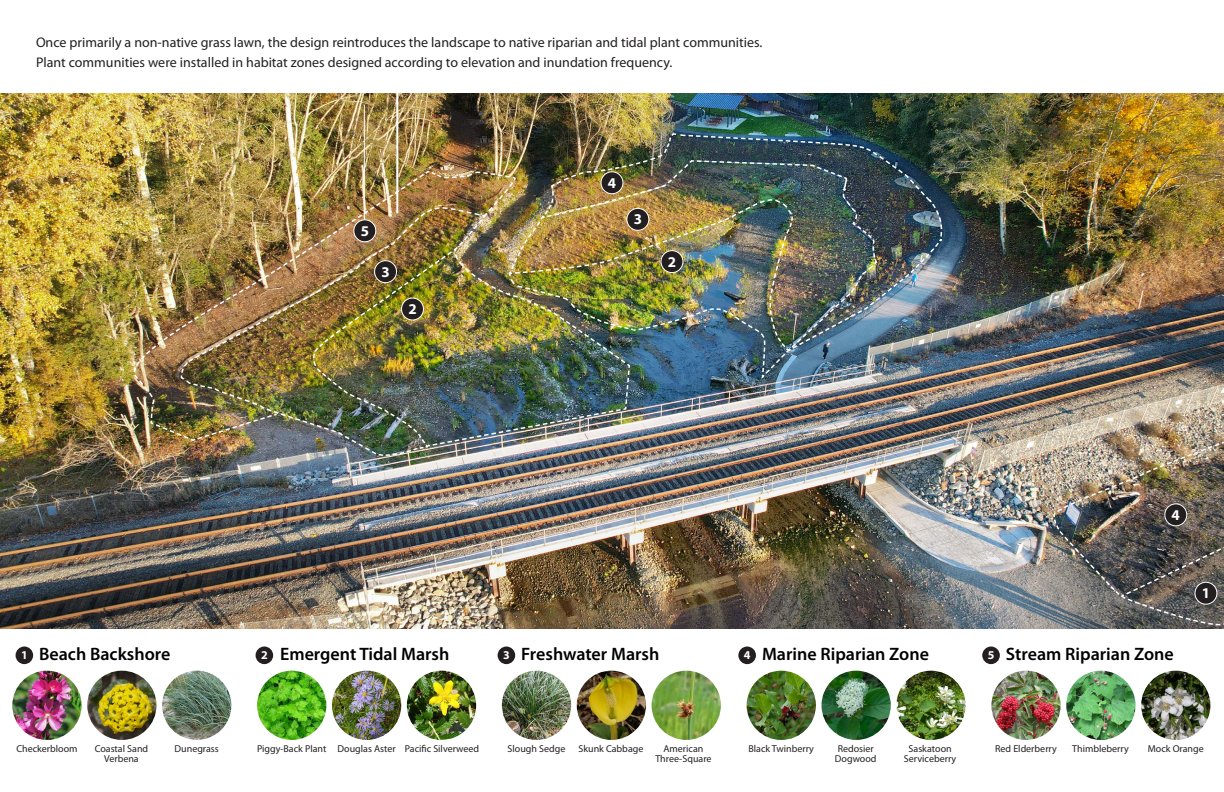
<style>
.page{position:relative;width:1224px;height:792px;background:#fff}
.page>*{position:absolute;margin:0;border:0;box-sizing:border-box;transform-origin:0 0}
._18_pt_Label_-_Bold_Left{font:600 18px "Myriad Pro";color:#000}
._12_pt_Label_-_White_Semibold_Centered{font:700 15px "Myriad Pro";color:#fff}
._14_pt_Caption_-_Black{font:14px/20px "Myriad Pro";color:#231f20}
._12_pt_Label_-_White_Semibold_Centered-2{font:700 12px "Myriad Pro";color:#fff}
._12_pt_Label_-_White_Semibold_Centered-3{font:10px/10px "Myriad Pro";color:#231f20;text-align:center}
</style>
<div class="page">
<img style="left:0;top:94px;width:1224px;height:534px">
<hr style="left:364px;top:105px;width:1px;height:126px;background:#fff">
<hr style="left:396px;top:40px;width:2px;height:173px;background:#fff">
<div style="left:16px;top:647px;width:17px;height:17px;background:#231f20;border-radius:50%"></div>
<div style="left:256px;top:647px;width:17px;height:17px;background:#231f20;border-radius:50%"></div>
<div style="left:498px;top:647px;width:17px;height:17px;background:#231f20;border-radius:50%"></div>
<div style="left:738px;top:647px;width:18px;height:17px;background:#231f20;border-radius:50%"></div>
<div style="left:982px;top:647px;width:18px;height:17px;background:#231f20;border-radius:50%"></div>
<img style="left:131px;top:134px;width:813px;height:323px">
<img style="left:426px;top:247px;width:205px;height:201px">
<img style="left:1053px;top:440px;width:171px;height:187px">
<img style="left:11px;top:670px;width:72px;height:71px;border-radius:36px">
<div style="left:10px;top:669px;width:74px;height:73px;border:2px solid #fff;border-radius:50%"></div>
<img style="left:86px;top:670px;width:71px;height:71px;border-radius:36px">
<div style="left:85px;top:669px;width:73px;height:73px;border:2px solid #fff;border-radius:50%"></div>
<img style="left:161px;top:670px;width:71px;height:71px;border-radius:36px">
<div style="left:160px;top:669px;width:73px;height:73px;border:2px solid #fff;border-radius:50%"></div>
<img style="left:256px;top:670px;width:71px;height:71px;border-radius:36px">
<div style="left:255px;top:669px;width:73px;height:73px;border:2px solid #fff;border-radius:50%"></div>
<img style="left:331px;top:670px;width:71px;height:71px;border-radius:36px">
<div style="left:330px;top:669px;width:73px;height:73px;border:2px solid #fff;border-radius:50%"></div>
<img style="left:406px;top:670px;width:71px;height:71px;border-radius:36px">
<div style="left:405px;top:669px;width:73px;height:73px;border:2px solid #fff;border-radius:50%"></div>
<img style="left:501px;top:670px;width:71px;height:71px;border-radius:36px">
<div style="left:500px;top:669px;width:73px;height:73px;border:2px solid #fff;border-radius:50%"></div>
<img style="left:578px;top:672px;width:67px;height:67px">
<div style="left:575px;top:669px;width:73px;height:73px;border:2px solid #fff;border-radius:50%"></div>
<img style="left:651px;top:670px;width:71px;height:71px;border-radius:36px">
<div style="left:650px;top:669px;width:73px;height:73px;border:2px solid #fff;border-radius:50%"></div>
<img style="left:746px;top:670px;width:71px;height:71px;border-radius:36px">
<div style="left:745px;top:669px;width:73px;height:73px;border:2px solid #fff;border-radius:50%"></div>
<img style="left:821px;top:670px;width:71px;height:71px;border-radius:36px">
<div style="left:820px;top:669px;width:73px;height:73px;border:2px solid #fff;border-radius:50%"></div>
<img style="left:895px;top:670px;width:72px;height:71px;border-radius:36px">
<div style="left:894px;top:669px;width:74px;height:73px;border:2px solid #fff;border-radius:50%"></div>
<img style="left:992px;top:672px;width:68px;height:67px">
<div style="left:989px;top:669px;width:74px;height:73px;border:2px solid #fff;border-radius:50%"></div>
<img style="left:1065px;top:670px;width:72px;height:71px;border-radius:36px">
<div style="left:1064px;top:669px;width:74px;height:73px;border:2px solid #fff;border-radius:50%"></div>
<img style="left:1140px;top:670px;width:71px;height:71px;border-radius:36px">
<div style="left:1139px;top:669px;width:73px;height:73px;border:2px solid #fff;border-radius:50%"></div>
<p class="_14_pt_Caption_-_Black" style="left:36px;top:32px;width:728px">Once primarily a non-native grass lawn, the design reintroduces the landscape to native riparian and tidal plant communities.<br>Plant communities were installed in habitat zones designed according to elevation and inundation frequency.</p>
<p class="_12_pt_Label_-_White_Semibold_Centered" style="left:361px;top:221px;width:10px">5</p>
<p class="_12_pt_Label_-_White_Semibold_Centered" style="left:381px;top:262px;width:10px">3</p>
<p class="_12_pt_Label_-_White_Semibold_Centered" style="left:408px;top:299px;width:10px">2</p>
<p class="_12_pt_Label_-_White_Semibold_Centered" style="left:608px;top:173px;width:10px">4</p>
<p class="_12_pt_Label_-_White_Semibold_Centered" style="left:634px;top:210px;width:10px">3</p>
<p class="_12_pt_Label_-_White_Semibold_Centered" style="left:668px;top:252px;width:10px">2</p>
<p class="_12_pt_Label_-_White_Semibold_Centered" style="left:1172px;top:505px;width:10px">4</p>
<p class="_12_pt_Label_-_White_Semibold_Centered-2" style="left:21px;top:648px;width:8px">1</p>
<p class="_18_pt_Label_-_Bold_Left" style="left:39px;top:642px;width:133px">Beach Backshore</p>
<p class="_12_pt_Label_-_White_Semibold_Centered-2" style="left:261px;top:648px;width:8px">2</p>
<p class="_18_pt_Label_-_Bold_Left" style="left:280px;top:642px;width:171px">Emergent Tidal Marsh</p>
<p class="_12_pt_Label_-_White_Semibold_Centered-2" style="left:503px;top:648px;width:8px">3</p>
<p class="_18_pt_Label_-_Bold_Left" style="left:521px;top:642px;width:140px">Freshwater Marsh</p>
<p class="_12_pt_Label_-_White_Semibold_Centered-2" style="left:744px;top:648px;width:8px">4</p>
<p class="_18_pt_Label_-_Bold_Left" style="left:762px;top:642px;width:169px">Marine Riparian Zone</p>
<p class="_12_pt_Label_-_White_Semibold_Centered-2" style="left:988px;top:648px;width:8px">5</p>
<p class="_18_pt_Label_-_Bold_Left" style="left:1006px;top:642px;width:169px">Stream Riparian Zone</p>
<p class="_12_pt_Label_-_White_Semibold_Centered" style="left:1202px;top:583px;width:10px">1</p>
<p class="_12_pt_Label_-_White_Semibold_Centered-3" style="left:16px;top:744px;width:63px">Checkerbloom</p>
<p class="_12_pt_Label_-_White_Semibold_Centered-3" style="left:95px;top:744px;width:55px">Coastal Sand<br>Verbena</p>
<p class="_12_pt_Label_-_White_Semibold_Centered-3" style="left:175px;top:744px;width:46px">Dunegrass</p>
<p class="_12_pt_Label_-_White_Semibold_Centered-3" style="left:257px;top:744px;width:71px">Piggy-Back Plant</p>
<p class="_12_pt_Label_-_White_Semibold_Centered-3" style="left:338px;top:744px;width:60px">Douglas Aster</p>
<p class="_12_pt_Label_-_White_Semibold_Centered-3" style="left:405px;top:744px;width:76px">Pacific Silverweed</p>
<p class="_12_pt_Label_-_White_Semibold_Centered-3" style="left:508px;top:744px;width:59px">Slough Sedge</p>
<p class="_12_pt_Label_-_White_Semibold_Centered-3" style="left:579px;top:744px;width:66px">Skunk Cabbage</p>
<p class="_12_pt_Label_-_White_Semibold_Centered-3" style="left:655px;top:744px;width:58px">American<br>Three-Square</p>
<p class="_12_pt_Label_-_White_Semibold_Centered-3" style="left:749px;top:744px;width:67px">Black Twinberry</p>
<p class="_12_pt_Label_-_White_Semibold_Centered-3" style="left:835px;top:744px;width:43px;text-align:left">Redosier<br>Dogwood</p>
<p class="_12_pt_Label_-_White_Semibold_Centered-3" style="left:904px;top:744px;width:54px">Saskatoon<br>Serviceberry</p>
<p class="_12_pt_Label_-_White_Semibold_Centered-3" style="left:995px;top:744px;width:63px">Red Elderberry</p>
<p class="_12_pt_Label_-_White_Semibold_Centered-3" style="left:1072px;top:744px;width:58px">Thimbleberry</p>
<p class="_12_pt_Label_-_White_Semibold_Centered-3" style="left:1148px;top:744px;width:57px">Mock Orange</p>
</div>
